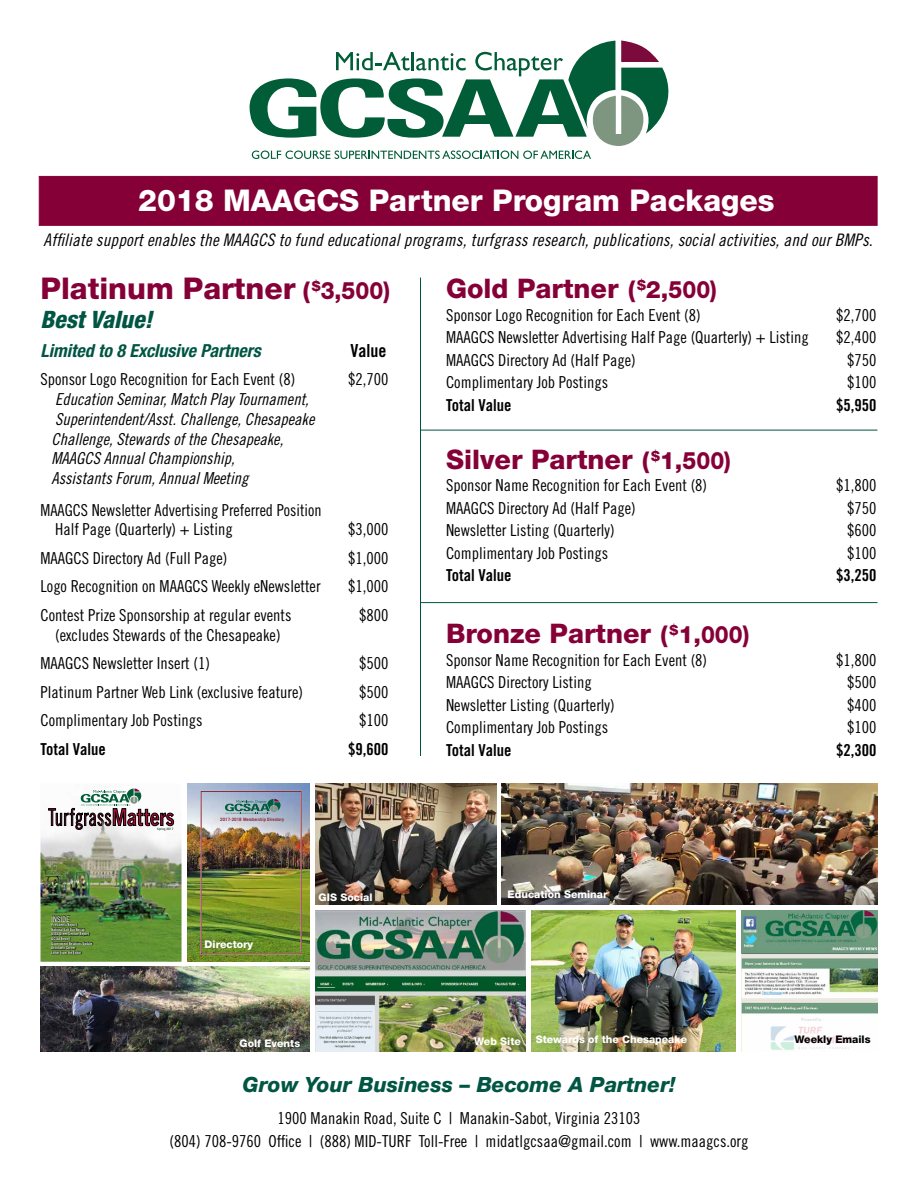
<style>
.page{position:relative;width:918px;height:1188px;background:#fff}
.page>*{position:absolute;margin:0;border:0;box-sizing:border-box;transform-origin:0 0}
.t1{font:800 30px "Helvetica Neue";color:#fff}
.t2{font:800 30px "Helvetica Neue";color:#860038}
.t3{font:800 27px "Helvetica Neue";color:#860038}
.t4{font:italic 800 condensed 24px "Helvetica Neue";color:#005543}
.t5{font:italic 800 21px "Helvetica Neue";color:#005543}
.t6{font:italic 700 condensed 18px "Helvetica Neue";color:#005543}
.t7{font:18px "Trade Gothic LT Std Bd Cn 20";color:#000}
.t8{font:17.25px "Trade Gothic LT Std Cn 18 Obl";letter-spacing:.01em;color:#000}
.t9{font:16.5px/22.5px "Trade Gothic LT Std Cn 18";color:#000}
.t10{font:16.5px/19.8px "Trade Gothic LT Std Cn 18 Obl";color:#000}
.t11{font:16.5px "Trade Gothic LT Std Bd Cn 20";color:#000}
.t12{font:800 10.5px "Helvetica Neue";color:#fff}
.t13{font:800 10.5px "Helvetica Neue";color:#000}
.t14{font:7.8px "Trade Gothic LT Std Cn 18";color:#fff}
.t15{font:700 4.5px "Trade Gothic";color:#8b2332}
.t16{font:3.75px/4.5px "Trade Gothic LT Std Bd Cn 20";color:#fff}
.t17{font:700 3.15px "Trade Gothic";color:#2b5134}
.s1{font-size:24px}
</style>
<div class="page">
<img style="left:40px;top:967px;width:269px;height:85px">
<img style="left:501px;top:784px;width:377px;height:121px">
<img style="left:188px;top:784px;width:121px;height:178px">
<div style="left:201px;top:791px;width:100px;height:163px;border:1px solid #8b2332"></div>
<svg style="left:225px;top:799px;width:56px;height:15px"></svg>
<svg style="left:250px;top:41px;width:418px;height:118px"></svg>
<div style="left:39px;top:176px;width:839px;height:50px;background:#860038;border:1px solid #860038"></div>
<hr style="left:420px;top:278px;width:1px;height:478px;background:#005543">
<hr style="left:420px;top:430px;width:458px;height:1px;background:#005543">
<hr style="left:420px;top:602px;width:458px;height:1px;background:#005543">
<img style="left:532px;top:911px;width:203px;height:140px">
<img style="left:741px;top:911px;width:137px;height:140px">
<img style="left:315px;top:911px;width:211px;height:140px">
<img style="left:315px;top:783px;width:181px;height:122px">
<svg style="left:753px;top:1015px;width:107px;height:36px"></svg>
<img style="left:40px;top:821px;width:142px;height:141px">
<svg style="left:48px;top:788px;width:126px;height:42px"></svg>
<svg style="left:51px;top:916px;width:43px;height:39px;background:#456523"></svg>
<h1 class="t1" style="left:138px;top:182px;width:638px">2018 MAAGCS Partner Program Packages</h1>
<p class="t8" style="left:44px;top:229px;width:831px">Affiliate support enables the MAAGCS to fund educational programs, turfgrass research, publications, social activities, and our BMPs.</p>
<h1 class="t2" style="left:40px;top:271px;width:351px">Platinum Partner <span class="s1">(</span><sup>$</sup><span class="s1">3,500)</span></h1>
<h3 class="t4" style="left:41px;top:305px;width:114px">Best Value!</h3>
<p class="t6" style="left:40px;top:339px;width:222px">Limited to 8 Exclusive Partners</p>
<p class="t7" style="left:350px;top:339px;width:37px">Value</p>
<p class="t9" style="left:40px;top:368px;width:256px">Sponsor Logo Recognition for Each Event (8)</p>
<p class="t9" style="left:348px;top:368px;width:42px">$2,700</p>
<p class="t10" style="left:51px;top:390px;width:264px">Education Seminar, Match Play Tournament, Superintendent/Asst. Challenge, Chesapeake Challenge, Stewards of the Chesapeake, MAAGCS Annual Championship,<br>Assistants Forum, Annual Meeting</p>
<p class="t9" style="left:55px;top:500px;width:268px;line-height:19.5px;text-indent:-15px">MAAGCS Newsletter Advertising Preferred Position<br>Half Page (Quarterly) + Listing</p>
<p class="t9" style="left:348px;top:518px;width:42px">$3,000</p>
<p class="t9" style="left:40px;top:546px;width:188px">MAAGCS Directory Ad (Full Page)</p>
<p class="t9" style="left:348px;top:546px;width:42px">$1,000</p>
<p class="t9" style="left:40px;top:575px;width:282px">Logo Recognition on MAAGCS Weekly eNewsletter</p>
<p class="t9" style="left:348px;top:575px;width:42px">$1,000</p>
<p class="t9" style="left:40px;top:603px;width:253px">Contest Prize Sponsorship at regular events</p>
<p class="t9" style="left:359px;top:603px;width:31px">$800</p>
<p class="t9" style="left:40px;top:620px;width:242px;line-height:28.5px;text-indent:15px">(excludes Stewards of the Chesapeake)<br>MAAGCS Newsletter Insert (1)</p>
<p class="t9" style="left:359px;top:652px;width:31px">$500</p>
<p class="t9" style="left:40px;top:680px;width:264px">Platinum Partner Web Link (exclusive feature)</p>
<p class="t9" style="left:359px;top:680px;width:31px">$500</p>
<p class="t9" style="left:40px;top:709px;width:164px">Complimentary Job Postings</p>
<p class="t9" style="left:359px;top:709px;width:31px">$100</p>
<p class="t11" style="left:40px;top:739px;width:67px">Total Value</p>
<p class="t11" style="left:348px;top:739px;width:42px">$9,600</p>
<p class="t14" style="left:52px;top:914px;width:20px">INSIDE</p>
<p class="t16" style="left:52px;top:923px;width:42px">President’s Report<br>National Golf Day Recap<br>USGA Green Section Report<br>GCSAA Report<br>Government Relations Update<br>Assistants Corner<br>Letter from the Editor</p>
<p class="t12" style="left:45px;top:946px;width:59px">Newsletter</p>
<p class="t17" style="left:157px;top:827px;width:18px">Spring 2017</p>
<p class="t15" style="left:220px;top:816px;width:65px">2017-2018 Membership Directory</p>
<p class="t12" style="left:205px;top:938px;width:50px">Directory</p>
<p class="t12" style="left:319px;top:891px;width:55px">GIS Social</p>
<h2 class="t3" style="left:446px;top:273px;width:272px">Gold Partner <span class="s1">(</span><sup>$</sup><span class="s1">2,500)</span></h2>
<p class="t9" style="left:446px;top:304px;width:256px">Sponsor Logo Recognition for Each Event (8)</p>
<p class="t9" style="left:836px;top:304px;width:42px">$2,700</p>
<p class="t9" style="left:446px;top:326px;width:364px">MAAGCS Newsletter Advertising Half Page (Quarterly) + Listing</p>
<p class="t9" style="left:836px;top:326px;width:42px">$2,400</p>
<p class="t9" style="left:446px;top:349px;width:191px">MAAGCS Directory Ad (Half Page)</p>
<p class="t9" style="left:847px;top:349px;width:31px">$750</p>
<p class="t9" style="left:446px;top:371px;width:164px">Complimentary Job Postings</p>
<p class="t9" style="left:847px;top:371px;width:31px">$100</p>
<p class="t11" style="left:446px;top:395px;width:67px">Total Value</p>
<p class="t11" style="left:836px;top:395px;width:42px">$5,950</p>
<h2 class="t3" style="left:446px;top:443px;width:286px">Silver Partner <span class="s1">(</span><sup>$</sup><span class="s1">1,500)</span></h2>
<p class="t9" style="left:446px;top:474px;width:263px">Sponsor Name Recognition for Each Event (8)</p>
<p class="t9" style="left:836px;top:474px;width:42px">$1,800</p>
<p class="t9" style="left:446px;top:496px;width:191px">MAAGCS Directory Ad (Half Page)</p>
<p class="t9" style="left:847px;top:496px;width:31px">$750</p>
<p class="t9" style="left:446px;top:519px;width:170px">Newsletter Listing (Quarterly)</p>
<p class="t9" style="left:847px;top:519px;width:31px">$600</p>
<p class="t9" style="left:446px;top:541px;width:164px">Complimentary Job Postings</p>
<p class="t9" style="left:847px;top:541px;width:31px">$100</p>
<p class="t11" style="left:446px;top:565px;width:67px">Total Value</p>
<p class="t11" style="left:836px;top:565px;width:42px">$3,250</p>
<h2 class="t3" style="left:446px;top:618px;width:305px">Bronze Partner <span class="s1">(</span><sup>$</sup><span class="s1">1,000)</span></h2>
<p class="t9" style="left:446px;top:649px;width:263px">Sponsor Name Recognition for Each Event (8)</p>
<p class="t9" style="left:836px;top:649px;width:42px">$1,800</p>
<p class="t9" style="left:446px;top:671px;width:147px">MAAGCS Directory Listing</p>
<p class="t9" style="left:847px;top:671px;width:31px">$500</p>
<p class="t9" style="left:446px;top:694px;width:170px">Newsletter Listing (Quarterly)</p>
<p class="t9" style="left:847px;top:694px;width:31px">$400</p>
<p class="t9" style="left:446px;top:716px;width:164px">Complimentary Job Postings</p>
<p class="t9" style="left:847px;top:716px;width:31px">$100</p>
<p class="t11" style="left:446px;top:740px;width:67px">Total Value</p>
<p class="t11" style="left:836px;top:740px;width:42px">$2,300</p>
<p class="t12" style="left:508px;top:888px;width:101px">Education Seminar</p>
<p class="t12" style="left:240px;top:1037px;width:62px">Golf Events</p>
<p class="t12" style="left:474px;top:1035px;width:48px">Web Site</p>
<p class="t12" style="left:536px;top:1033px;width:153px">Stewards of the Chesapeake</p>
<p class="t13" style="left:794px;top:1033px;width:78px">Weekly Emails</p>
<p class="t5" style="left:243px;top:1072px;width:435px">Grow Your Business – Become A Partner!</p>
<p class="t9" style="left:170px;top:1107px;width:580px;text-align:center">1900 Manakin Road, Suite C | Manakin-Sabot, Virginia 23103<br>(804) 708-9760 Office | (888) MID-TURF Toll-Free | midatlgcsaa@gmail.com | www.maagcs.org</p>
</div>
